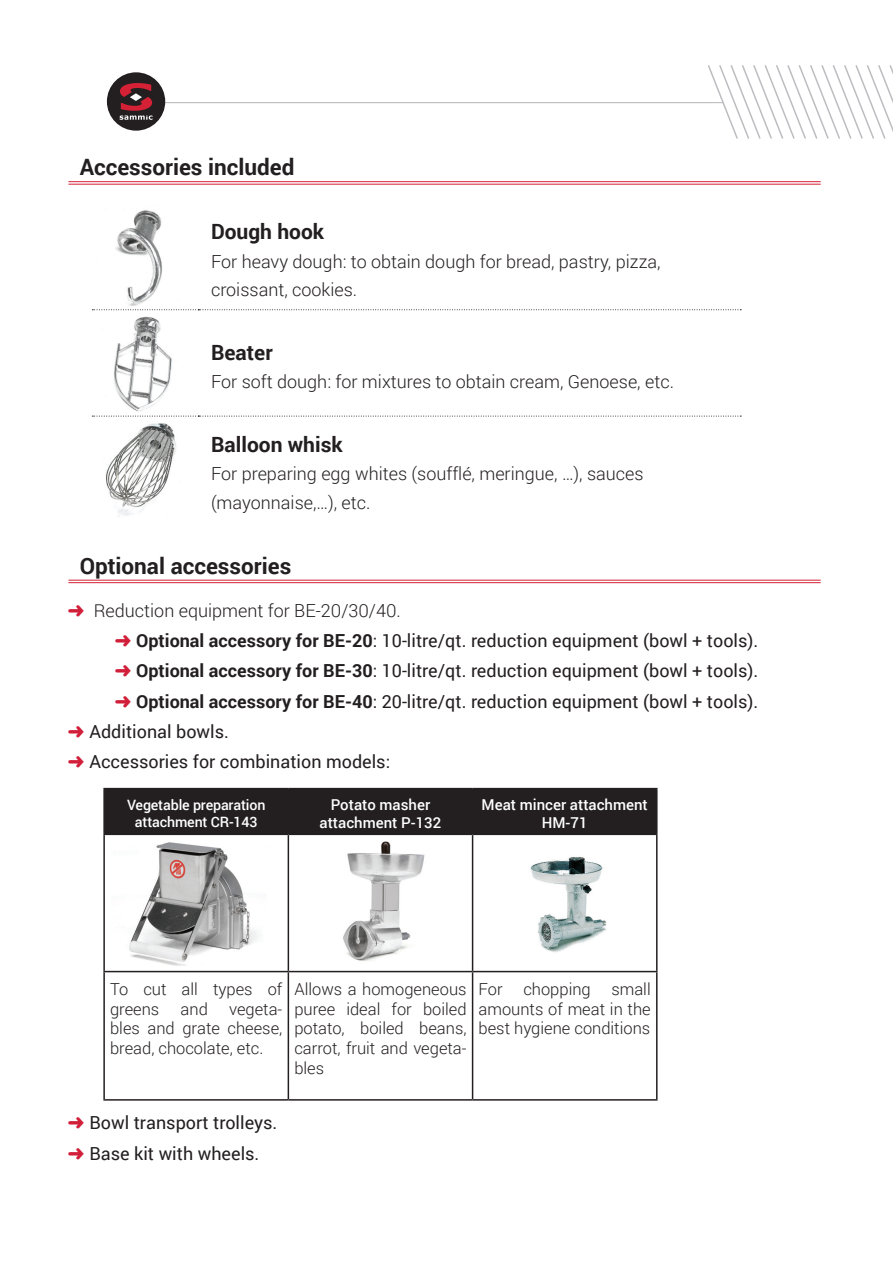
<style>
.page{position:relative;width:893px;height:1263px;background:#fff}
.page>*{position:absolute;margin:0;border:0;box-sizing:border-box;transform-origin:0 0}
.Estilo_de_párrafo_1{font:700 22.5px "Roboto";color:#231f20}
.testua_beltza{font:700 21px "Roboto";color:#231f20}
.t1{font:18px "Roboto";color:#231f20}
.testua_beltza-2{font:300 18px/28.5px "Roboto";color:#231f20}
.t2{font:300 16.5px/19.8px "Roboto";color:#231f20;text-align:justify}
.t3{font:500 15px/18px "Roboto";color:#fff;text-align:center}
.t4{font:500 14.25px/17.1px "Roboto";letter-spacing:-.01em;color:#fff;text-align:center}
.s1{color:#d11e39}
.s2{font-weight:700}
</style>
<div class="page">
<svg style="left:707px;top:65px;width:186px;height:74px"></svg>
<hr style="left:137px;top:102px;width:586px;height:1px;background:#bcbdc0">
<hr style="left:68px;top:181px;width:753px;height:1px;background:#d42135">
<hr style="left:68px;top:184px;width:753px;height:1px;background:#d42135">
<hr style="left:68px;top:580px;width:753px;height:1px;background:#d42135">
<hr style="left:68px;top:582px;width:753px;height:1px;background:#d42135">
<div style="left:105px;top:789px;width:551px;height:44px;background:#231f20"></div>
<svg style="left:105px;top:835px;width:551px;height:264px"></svg>
<div style="left:473px;top:971px;width:184px;height:129px;background:#fff"></div>
<hr style="left:103px;top:788px;width:185px;height:1px;background:#231f20">
<hr style="left:103px;top:789px;width:2px;height:44px;background:#231f20">
<hr style="left:288px;top:788px;width:185px;height:1px;background:#231f20">
<hr style="left:288px;top:789px;width:1px;height:44px;background:#231f20">
<hr style="left:473px;top:788px;width:185px;height:1px;background:#231f20">
<hr style="left:472px;top:789px;width:1px;height:44px;background:#231f20">
<hr style="left:656px;top:789px;width:2px;height:44px;background:#231f20">
<hr style="left:103px;top:833px;width:185px;height:2px;background:#231f20">
<hr style="left:103px;top:835px;width:2px;height:136px;background:#231f20">
<hr style="left:288px;top:833px;width:185px;height:2px;background:#231f20">
<hr style="left:288px;top:835px;width:1px;height:136px;background:#231f20">
<hr style="left:473px;top:833px;width:185px;height:2px;background:#231f20">
<hr style="left:472px;top:835px;width:1px;height:136px;background:#231f20">
<hr style="left:656px;top:835px;width:2px;height:136px;background:#231f20">
<hr style="left:103px;top:971px;width:185px;height:1px;background:#231f20">
<hr style="left:103px;top:972px;width:2px;height:127px;background:#231f20">
<hr style="left:288px;top:971px;width:185px;height:1px;background:#231f20">
<hr style="left:288px;top:972px;width:1px;height:127px;background:#231f20">
<hr style="left:473px;top:971px;width:185px;height:1px;background:#231f20">
<hr style="left:472px;top:972px;width:1px;height:127px;background:#231f20">
<hr style="left:656px;top:972px;width:2px;height:127px;background:#231f20">
<hr style="left:103px;top:1099px;width:185px;height:1px;background:#231f20">
<hr style="left:288px;top:1099px;width:185px;height:1px;background:#231f20">
<hr style="left:473px;top:1099px;width:185px;height:1px;background:#231f20">
<img style="left:112px;top:840px;width:160px;height:125px">
<img style="left:310px;top:840px;width:142px;height:125px">
<img style="left:479px;top:840px;width:167px;height:125px">
<svg style="left:92px;top:309px;width:649px;height:1px"></svg>
<svg style="left:92px;top:416px;width:649px;height:1px"></svg>
<img style="left:115px;top:210px;width:47px;height:96px">
<img style="left:114px;top:316px;width:58px;height:96px">
<img style="left:106px;top:423px;width:70px;height:94px">
<div style="left:107px;top:72px;width:58px;height:59px;background:#231f20;border-radius:50%"></div>
<svg style="left:120px;top:83px;width:33px;height:37px"></svg>
<p class="Estilo_de_párrafo_1" style="left:80px;top:152px;width:216px">Accessories included</p>
<p class="testua_beltza" style="left:211px;top:217px;width:115px">Dough hook</p>
<p class="testua_beltza-2" style="left:211px;top:246px;width:451px">For heavy dough: to obtain dough for bread, pastry, pizza, croissant, cookies.</p>
<p class="testua_beltza" style="left:211px;top:337px;width:63px">Beater</p>
<p class="testua_beltza-2" style="left:211px;top:367px;width:464px">For soft dough: for mixtures to obtain cream, Genoese, etc.</p>
<p class="testua_beltza" style="left:211px;top:429px;width:133px">Balloon whisk</p>
<p class="testua_beltza-2" style="left:211px;top:459px;width:434px">For preparing egg whites (soufflé, meringue, …), sauces (mayonnaise,…), etc.</p>
<p class="Estilo_de_párrafo_1" style="left:80px;top:550px;width:213px">Optional accessories</p>
<p class="testua_beltza-2" style="left:68px;top:596px;width:334px"><span class="s1">➜</span> Reduction equipment for BE-20/30/40.</p>
<p class="t1" style="left:115px;top:628px;width:645px"><span class="s1">➜</span> <span class="s2">Optional accessory for BE-20</span>: 10-litre/qt. reduction equipment (bowl + tools).</p>
<p class="t1" style="left:115px;top:658px;width:645px"><span class="s1">➜</span> <span class="s2">Optional accessory for BE-30</span>: 10-litre/qt. reduction equipment (bowl + tools).</p>
<p class="t1" style="left:115px;top:688px;width:645px"><span class="s1">➜</span> <span class="s2">Optional accessory for BE-40</span>: 20-litre/qt. reduction equipment (bowl + tools).</p>
<p class="t1" style="left:68px;top:719px;width:163px"><span class="s1">➜</span> Additional bowls.</p>
<p class="t1" style="left:68px;top:749px;width:324px"><span class="s1">➜</span> Accessories for combination models:</p>
<p class="t4" style="left:127px;top:796px;width:140px">Vegetable preparation attachment CR-143</p>
<p class="t3" style="left:320px;top:795px;width:123px">Potato masher attachment P-132</p>
<p class="t3" style="left:482px;top:795px;width:168px">Meat mincer attachment<br>HM-71</p>
<p class="t2" style="left:110px;top:978px;width:174px">To cut all types of greens</p>
<p class="t2" style="left:181px;top:998px;width:29px">and</p>
<p class="t2" style="left:110px;top:998px;width:174px;text-indent:119px">vegeta&shy;bles and grate cheese, bread, chocolate, etc.</p>
<p class="t2" style="left:294px;top:978px;width:174px">Allows a homogeneous puree ideal for boiled potato, boiled beans, carrot, fruit and vegeta&shy;bles</p>
<p class="t2" style="left:479px;top:978px;width:26px">For</p>
<p class="t2" style="left:479px;top:978px;width:174px;text-indent:45px">chopping small amounts of meat in the best hygiene conditions</p>
<p class="t1" style="left:68px;top:1110px;width:211px"><span class="s1">➜</span> Bowl transport trolleys.</p>
<p class="t1" style="left:68px;top:1140px;width:193px"><span class="s1">➜</span> Base kit with wheels.</p>
</div>
